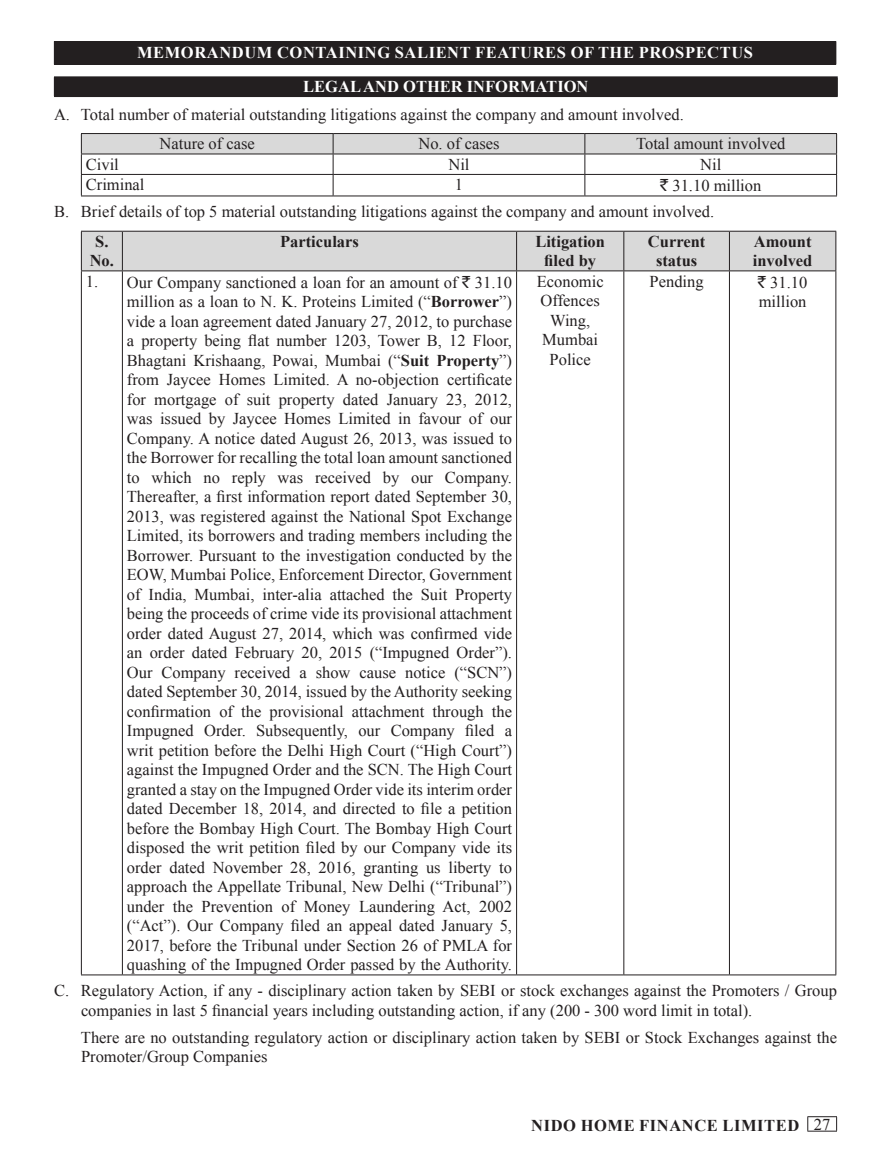
<style>
.page{position:relative;width:891px;height:1161px;background:#fff}
.page>*{position:absolute;margin:0;border:0;box-sizing:border-box;transform-origin:0 0}
.List_Paragraph{font:16.5px/19.5px "Times New Roman";color:#231f20}
.t1{font:700 16.5px/33.8px "Times New Roman";letter-spacing:.035em;color:#fff;text-align:center}
.List_Paragraph-2{font:700 16.5px/19.5px "Times New Roman";color:#231f20;text-align:center}
.List_Paragraph-3{font:700 16.5px "Times New Roman";letter-spacing:.035em;color:#231f20}
.s1{font-family:"Rupee Foradian"}
.s2{font-weight:700}
.s3{font-weight:400}
</style>
<div class="page">
<hr style="left:807px;top:1116px;width:30px;height:1px;background:#231f20">
<svg style="left:807px;top:1117px;width:1px;height:14px"></svg>
<svg style="left:836px;top:1117px;width:1px;height:14px"></svg>
<hr style="left:807px;top:1131px;width:30px;height:1px;background:#231f20">
<div style="left:54px;top:41px;width:782px;height:23px;background:#231f20"></div>
<svg style="left:836px;top:41px;width:1px;height:23px"></svg>
<div style="left:54px;top:77px;width:783px;height:20px;background:#231f20"></div>
<hr style="left:54px;top:76px;width:784px;height:1px;background:#231f20">
<svg style="left:837px;top:77px;width:1px;height:19px"></svg>
<hr style="left:54px;top:96px;width:784px;height:1px;background:#231f20">
<hr style="left:81px;top:133px;width:252px;height:1px;background:#231f20">
<hr style="left:333px;top:133px;width:252px;height:1px;background:#231f20">
<hr style="left:585px;top:133px;width:252px;height:1px;background:#231f20">
<hr style="left:81px;top:196px;width:252px;height:1px;background:#231f20">
<hr style="left:333px;top:196px;width:252px;height:1px;background:#231f20">
<hr style="left:585px;top:196px;width:252px;height:1px;background:#231f20">
<svg style="left:81px;top:134px;width:756px;height:62px"></svg>
<div style="left:82px;top:232px;width:754px;height:39px;background:#d9d9d9"></div>
<hr style="left:81px;top:231px;width:41px;height:1px;background:#231f20">
<hr style="left:81px;top:232px;width:1px;height:39px;background:#231f20">
<hr style="left:122px;top:231px;width:395px;height:1px;background:#231f20">
<hr style="left:122px;top:232px;width:1px;height:39px;background:#231f20">
<hr style="left:517px;top:231px;width:107px;height:1px;background:#231f20">
<hr style="left:516px;top:232px;width:1px;height:39px;background:#231f20">
<hr style="left:624px;top:231px;width:105px;height:1px;background:#231f20">
<hr style="left:623px;top:232px;width:1px;height:39px;background:#231f20">
<hr style="left:729px;top:231px;width:107px;height:1px;background:#231f20">
<hr style="left:729px;top:232px;width:1px;height:39px;background:#231f20">
<hr style="left:836px;top:232px;width:1px;height:39px;background:#231f20">
<hr style="left:81px;top:271px;width:1px;height:704px;background:#231f20">
<hr style="left:122px;top:271px;width:1px;height:704px;background:#231f20">
<hr style="left:81px;top:271px;width:41px;height:1px;background:#231f20">
<hr style="left:122px;top:271px;width:395px;height:1px;background:#231f20">
<hr style="left:517px;top:271px;width:107px;height:1px;background:#231f20">
<hr style="left:516px;top:271px;width:1px;height:704px;background:#231f20">
<hr style="left:624px;top:271px;width:105px;height:1px;background:#231f20">
<hr style="left:623px;top:271px;width:1px;height:704px;background:#231f20">
<hr style="left:729px;top:271px;width:107px;height:1px;background:#231f20">
<hr style="left:729px;top:271px;width:1px;height:704px;background:#231f20">
<hr style="left:836px;top:271px;width:1px;height:704px;background:#231f20">
<hr style="left:81px;top:975px;width:41px;height:1px;background:#231f20">
<hr style="left:122px;top:975px;width:395px;height:1px;background:#231f20">
<hr style="left:517px;top:975px;width:107px;height:1px;background:#231f20">
<hr style="left:624px;top:975px;width:105px;height:1px;background:#231f20">
<hr style="left:729px;top:975px;width:107px;height:1px;background:#231f20">
<p class="t1" style="left:137px;top:35px;width:617px">MEMORANDUM CONTAINING SALIENT FEATURES OF THE PROSPECTUS<br>LEGAL AND OTHER INFORMATION</p>
<p class="List_Paragraph" style="left:54px;top:104px;width:631px">A. Total number of material outstanding litigations against the company and amount involved.</p>
<p class="List_Paragraph" style="left:160px;top:134px;width:97px">Nature of case</p>
<p class="List_Paragraph" style="left:418px;top:134px;width:83px">No. of cases</p>
<p class="List_Paragraph" style="left:636px;top:134px;width:151px">Total amount involved</p>
<p class="List_Paragraph" style="left:86px;top:154px;width:35px">Civil</p>
<p class="List_Paragraph" style="left:448px;top:154px;width:23px">Nil</p>
<p class="List_Paragraph" style="left:700px;top:154px;width:23px">Nil</p>
<p class="List_Paragraph" style="left:86px;top:175px;width:60px">Criminal</p>
<p class="List_Paragraph" style="left:455px;top:175px;width:10px">1</p>
<p class="List_Paragraph" style="left:660px;top:176px;width:103px"><span class="s1">`</span> 31.10 million</p>
<p class="List_Paragraph" style="left:54px;top:202px;width:662px">B. Brief details of top 5 material outstanding litigations against the company and amount involved.</p>
<p class="List_Paragraph-2" style="left:90px;top:231px;width:26px">S.<br>No.</p>
<p class="List_Paragraph-2" style="left:280px;top:231px;width:80px">Particulars</p>
<p class="List_Paragraph-2" style="left:535px;top:231px;width:71px">Litigation filed by</p>
<p class="List_Paragraph-2" style="left:648px;top:231px;width:59px">Current status</p>
<p class="List_Paragraph-2" style="left:753px;top:231px;width:61px;text-align:left">Amount involved</p>
<p class="List_Paragraph" style="left:86px;top:271px;width:14px">1.</p>
<p class="List_Paragraph" style="left:127px;top:272px;width:387px;text-align:justify">Our Company sanctioned a loan for an amount of <span class="s1">`</span> 31.10 million as a loan to N. K. Proteins Limited (“<span class="s2">Borrower</span>”) vide a loan agreement dated January 27, 2012, to purchase a property being flat number 1203, Tower B, 12 Floor, Bhagtani Krishaang, Powai, Mumbai (“<span class="s2">Suit Property</span>”) from Jaycee Homes Limited. A no-objection certificate for mortgage of suit property dated January 23, 2012, was issued by Jaycee Homes Limited in favour of our Company. A notice dated August 26, 2013, was issued to the Borrower for recalling the total loan amount sanctioned to which no reply was received by our Company.<br>Thereafter, a first information report dated September 30, 2013, was registered against the National Spot Exchange Limited, its borrowers and trading members including the Borrower. Pursuant to the investigation conducted by the EOW, Mumbai Police, Enforcement Director, Government of India, Mumbai, inter-alia attached the Suit Property being the proceeds of crime vide its provisional attachment order dated August 27, 2014, which was confirmed vide an order dated February 20, 2015 (“Impugned Order”).<br>Our Company received a show cause notice (“SCN”) dated September 30, 2014, issued by the Authority seeking confirmation of the provisional attachment through the Impugned Order. Subsequently, our Company filed a writ petition before the Delhi High Court (“High Court”) against the Impugned Order and the SCN. The High Court granted a stay on the Impugned Order vide its interim order dated December 18, 2014, and directed to file a petition before the Bombay High Court. The Bombay High Court disposed the writ petition filed by our Company vide its order dated November 28, 2016, granting us liberty to approach the Appellate Tribunal, New Delhi (“Tribunal”) under the Prevention of Money Laundering Act, 2002 (“Act”). Our Company filed an appeal dated January 5, 2017, before the Tribunal under Section 26 of PMLA for quashing of the Impugned Order passed by the Authority.</p>
<p class="List_Paragraph" style="left:537px;top:271px;width:68px;text-align:center">Economic<br>Offences<br>Wing,<br>Mumbai<br>Police</p>
<p class="List_Paragraph" style="left:650px;top:271px;width:56px">Pending</p>
<p class="List_Paragraph" style="left:758px;top:272px;width:51px"><span class="s1">`</span> 31.10 million</p>
<p class="List_Paragraph" style="left:81px;top:981px;width:757px;text-indent:-27px">C. Regulatory Action, if any - disciplinary action taken by SEBI or stock exchanges against the Promoters / Group companies in last 5 financial years including outstanding action, if any (200 - 300 word limit in total).</p>
<p class="List_Paragraph" style="left:81px;top:1027px;width:758px">There are no outstanding regulatory action or disciplinary action taken by SEBI or Stock Exchanges against the<br>Promoter/Group Companies</p>
<p class="List_Paragraph-3" style="left:531px;top:1113px;width:301px">NIDO HOME FINANCE LIMITED <span class="s3">27</span></p>
</div>
